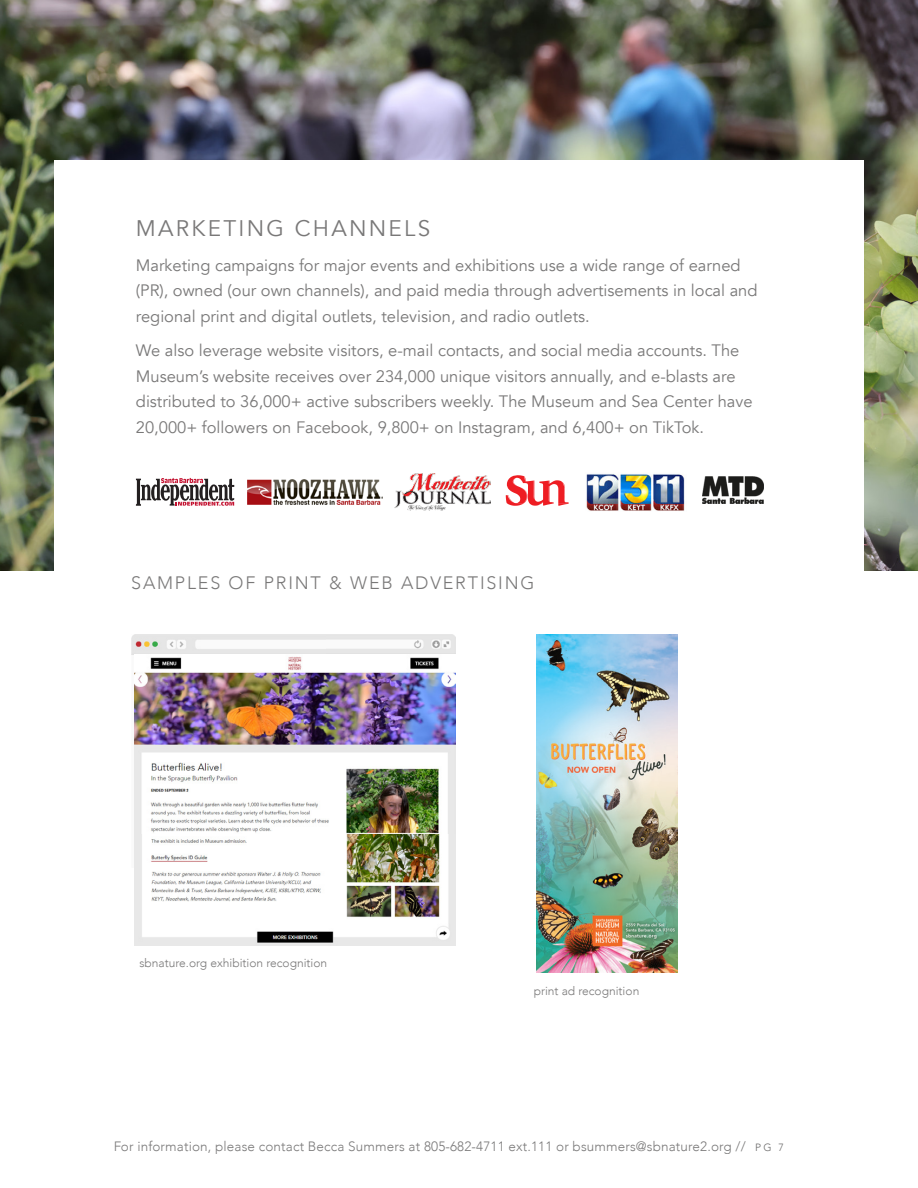
<style>
.page{position:relative;width:918px;height:1188px;background:#fff}
.page>*{position:absolute;margin:0;border:0;box-sizing:border-box;transform-origin:0 0}
.Body_Text{font:22.5px "Avenir";letter-spacing:.1em;color:#797878}
.Body_Text-2{font:300 18px "Avenir";letter-spacing:.1em;color:#797878}
.Body_Text-3{font:16.5px/25.5px "Avenir";color:#797878}
.t1{font:300 13.5px "Avenir";letter-spacing:.01em;color:#6b6a6a}
.Body_Text-4{font:300 12px "Avenir";color:#797878}
.s1{font-size:10.5px}
</style>
<div class="page">
<img style="left:0;top:0;width:918px;height:571px">
<div style="left:54px;top:160px;width:810px;height:510px;background:#fff"></div>
<svg style="left:136px;top:478px;width:98px;height:28px"></svg>
<img style="left:247px;top:479px;width:135px;height:25px">
<img style="left:395px;top:473px;width:96px;height:38px">
<img style="left:586px;top:474px;width:99px;height:37px">
<img style="left:131px;top:634px;width:324px;height:21px">
<img style="left:134px;top:654px;width:321px;height:292px">
<svg style="left:506px;top:475px;width:63px;height:31px"></svg>
<img style="left:702px;top:477px;width:62px;height:27px">
<img style="left:536px;top:634px;width:141px;height:339px">
<p class="Body_Text" style="left:136px;top:215px;width:296px">MARKETING CHANNELS</p>
<p class="Body_Text-3" style="left:136px;top:253px;width:623px">Marketing campaigns for major events and exhibitions use a wide range of earned (PR), owned (our own channels), and paid media through advertisements in local and regional print and digital outlets, television, and radio outlets.</p>
<p class="Body_Text-3" style="left:136px;top:338px;width:618px">We also leverage website visitors, e-mail contacts, and social media accounts. The Museum’s website receives over 234,000 unique visitors annually, and e-blasts are distributed to 36,000+ active subscribers weekly. The Museum and Sea Center have 20,000+ followers on Facebook, 9,800+ on Instagram, and 6,400+ on TikTok.</p>
<p class="Body_Text-2" style="left:131px;top:572px;width:405px">SAMPLES OF PRINT &amp; WEB ADVERTISING</p>
<p class="Body_Text-4" style="left:139px;top:956px;width:189px">sbnature.org exhibition recognition</p>
<p class="Body_Text-4" style="left:534px;top:984px;width:107px">print ad recognition</p>
<p class="t1" style="left:113px;top:1138px;width:672px">For information, please contact Becca Summers at 805-682-4711 ext.111 or bsummers@sbnature2.org // <span class="s1">P G 7</span></p>
</div>
